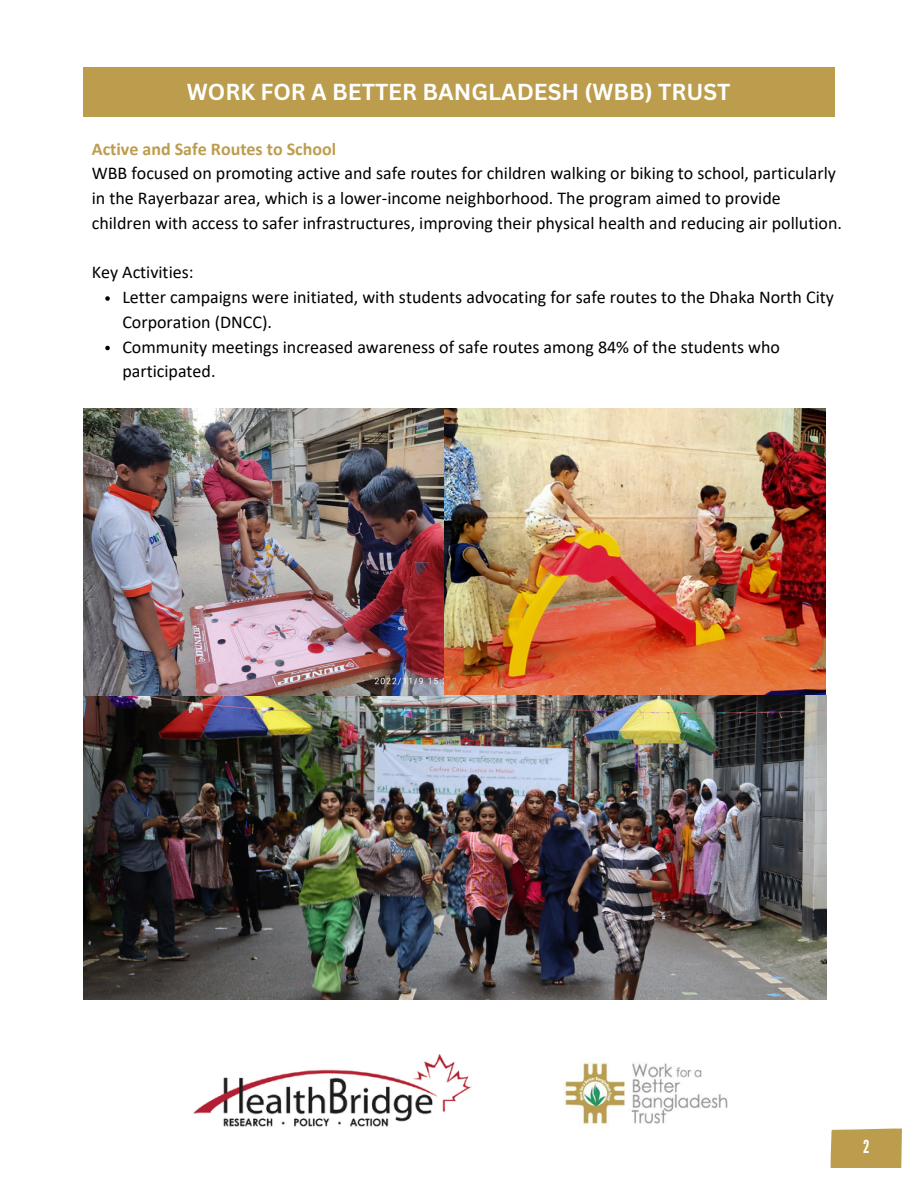
<style>
.page{position:relative;width:918px;height:1188px;background:#fff}
.page>*{position:absolute;margin:0;border:0;box-sizing:border-box;transform-origin:0 0}
.t1{font:700 22.5px "Canva Sans";color:#fff}
.t2{font:18px/24.8px "Calibri";color:#000}
.t3{font:700 18px "Calibri";color:#bc9d4d}
.t4{font:18px "League Gothic";color:#fff}
</style>
<div class="page">
<div style="left:83px;top:67px;width:752px;height:50px;background:#bc9d4d"></div>
<div style="left:831px;top:1129px;width:71px;height:39px;background:#bc9d4d"></div>
<img style="left:563px;top:1059px;width:165px;height:69px">
<img style="left:193px;top:1054px;width:279px;height:73px">
<svg style="left:105px;top:296px;width:5px;height:5px"></svg>
<svg style="left:105px;top:346px;width:5px;height:4px"></svg>
<img style="left:83px;top:409px;width:744px;height:591px">
<h1 class="t1" style="left:187px;top:76px;width:545px">WORK FOR A BETTER BANGLADESH (WBB) TRUST</h1>
<p class="t3" style="left:92px;top:141px;width:246px">Active and Safe Routes to School</p>
<p class="t2" style="left:92px;top:162px;width:752px">WBB focused on promoting active and safe routes for children walking or biking to school, particularly in the Rayerbazar area, which is a lower-income neighborhood. The program aimed to provide children with access to safer infrastructures, improving their physical health and reducing air pollution.</p>
<p class="t2" style="left:92px;top:261px;width:103px">Key Activities:</p>
<p class="t2" style="left:122px;top:286px;width:713px">Letter campaigns were initiated, with students advocating for safe routes to the Dhaka North City<br>Corporation (DNCC).</p>
<p class="t2" style="left:122px;top:336px;width:659px">Community meetings increased awareness of safe routes among 84% of the students who participated.</p>
<p class="t4" style="left:863px;top:1136px;width:8px">2</p>
</div>
